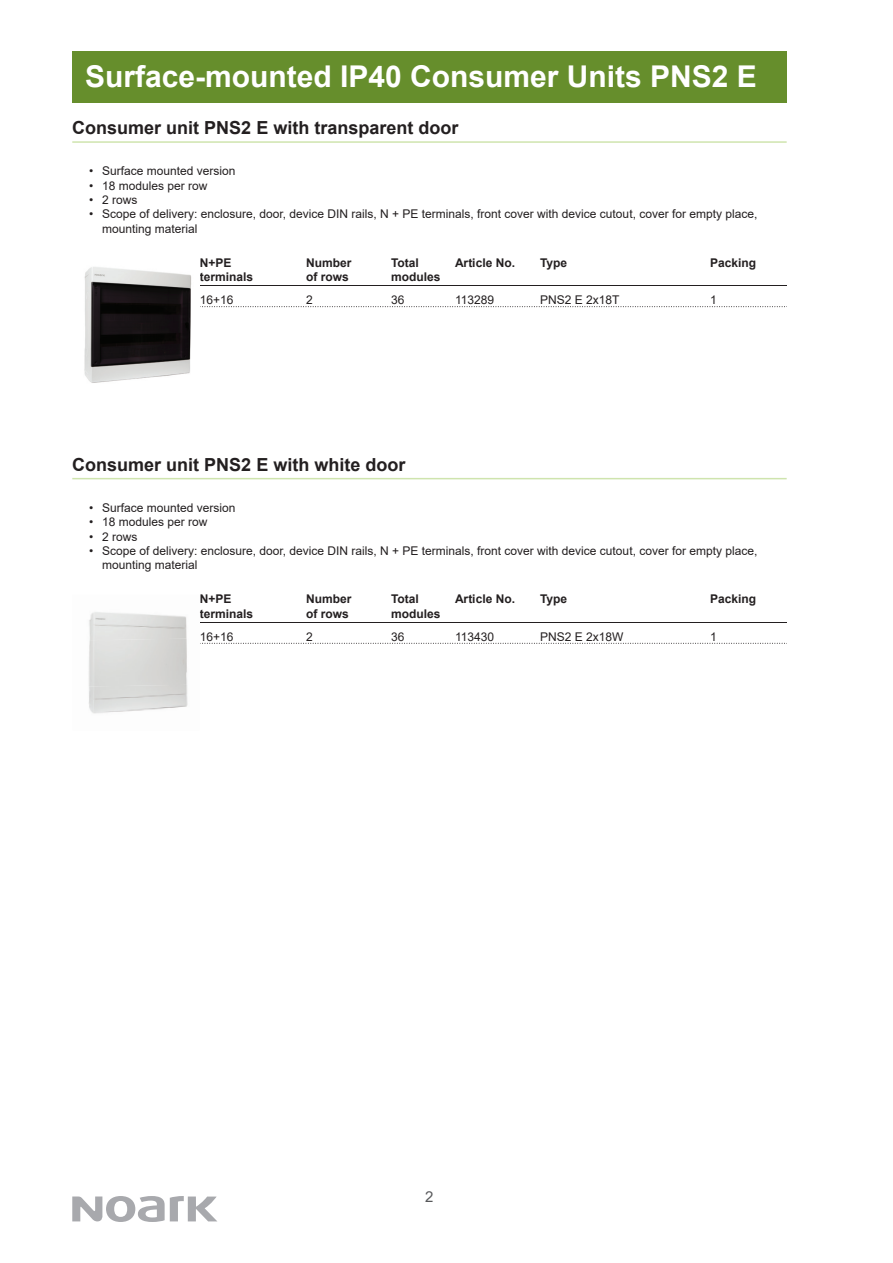
<style>
.page{position:relative;width:893px;height:1263px;background:#fff}
.page>*{position:absolute;margin:0;border:0;box-sizing:border-box;transform-origin:0 0}
.t1{font:700 30px "Arial";color:#fff}
.t2{font:700 18px "Arial";color:#231f20}
.t3{font:15px "Arial";color:#57585a}
.t4{font:12px/14.4px "Arial";color:#231f20}
.t5{font:700 12px "Arial";color:#231f20}
</style>
<div class="page">
<svg style="left:72px;top:1196px;width:145px;height:26px"></svg>
<div style="left:72px;top:51px;width:715px;height:51px;background:#668e2c"></div>
<svg style="left:200px;top:306px;width:587px;height:1px"></svg>
<svg style="left:200px;top:643px;width:587px;height:1px"></svg>
<hr style="left:200px;top:622px;width:587px;height:1px;background:#231f20">
<hr style="left:72px;top:478px;width:715px;height:1px;background:#cfe4ae">
<hr style="left:200px;top:285px;width:587px;height:1px;background:#231f20">
<hr style="left:72px;top:141px;width:715px;height:2px;background:#cfe4ae">
<img style="left:84px;top:267px;width:107px;height:116px">
<img style="left:89px;top:612px;width:98px;height:26px">
<img style="left:88px;top:638px;width:99px;height:46px">
<img style="left:88px;top:684px;width:100px;height:30px">
<h1 class="t1" style="left:85px;top:56px;width:673px">Surface-mounted IP40 Consumer Units PNS2 E</h1>
<h2 class="t2" style="left:72px;top:115px;width:388px">Consumer unit PNS2 E with transparent door</h2>
<p class="t4" style="left:89px;top:164px;width:148px">• Surface mounted version</p>
<p class="t4" style="left:89px;top:178px;width:120px">• 18 modules per row</p>
<p class="t4" style="left:89px;top:193px;width:50px">• 2 rows</p>
<p class="t4" style="left:102px;top:207px;width:657px;text-indent:-13px">• Scope of delivery: enclosure, door, device DIN rails, N + PE terminals, front cover with device cutout, cover for empty place, mounting material</p>
<p class="t5" style="left:200px;top:254px;width:33px">N+PE</p>
<p class="t5" style="left:306px;top:254px;width:47px">Number</p>
<p class="t5" style="left:391px;top:254px;width:29px">Total</p>
<p class="t5" style="left:455px;top:254px;width:62px">Article No.</p>
<p class="t5" style="left:540px;top:254px;width:29px">Type</p>
<p class="t5" style="left:710px;top:254px;width:48px">Packing</p>
<p class="t5" style="left:200px;top:268px;width:55px">terminals</p>
<p class="t5" style="left:306px;top:268px;width:44px">of rows</p>
<p class="t5" style="left:391px;top:268px;width:51px">modules</p>
<p class="t4" style="left:200px;top:293px;width:35px">16+16</p>
<p class="t4" style="left:306px;top:293px;width:8px">2</p>
<p class="t4" style="left:391px;top:293px;width:15px">36</p>
<p class="t4" style="left:455px;top:293px;width:41px">113289</p>
<p class="t4" style="left:540px;top:293px;width:81px">PNS2 E 2x18T</p>
<p class="t4" style="left:710px;top:293px;width:8px">1</p>
<h2 class="t2" style="left:72px;top:452px;width:335px">Consumer unit PNS2 E with white door</h2>
<p class="t4" style="left:89px;top:500px;width:148px">• Surface mounted version</p>
<p class="t4" style="left:89px;top:515px;width:120px">• 18 modules per row</p>
<p class="t4" style="left:89px;top:529px;width:50px">• 2 rows</p>
<p class="t4" style="left:102px;top:544px;width:657px;text-indent:-13px">• Scope of delivery: enclosure, door, device DIN rails, N + PE terminals, front cover with device cutout, cover for empty place, mounting material</p>
<p class="t5" style="left:200px;top:590px;width:33px">N+PE</p>
<p class="t5" style="left:306px;top:590px;width:47px">Number</p>
<p class="t5" style="left:391px;top:590px;width:29px">Total</p>
<p class="t5" style="left:455px;top:590px;width:62px">Article No.</p>
<p class="t5" style="left:540px;top:590px;width:29px">Type</p>
<p class="t5" style="left:710px;top:590px;width:48px">Packing</p>
<p class="t5" style="left:200px;top:605px;width:55px">terminals</p>
<p class="t5" style="left:306px;top:605px;width:44px">of rows</p>
<p class="t5" style="left:391px;top:605px;width:51px">modules</p>
<p class="t4" style="left:200px;top:629px;width:35px">16+16</p>
<p class="t4" style="left:306px;top:629px;width:8px">2</p>
<p class="t4" style="left:391px;top:629px;width:15px">36</p>
<p class="t4" style="left:455px;top:629px;width:41px">113430</p>
<p class="t4" style="left:540px;top:629px;width:85px">PNS2 E 2x18W</p>
<p class="t4" style="left:710px;top:629px;width:8px">1</p>
<p class="t3" style="left:425px;top:1186px;width:10px">2</p>
</div>
